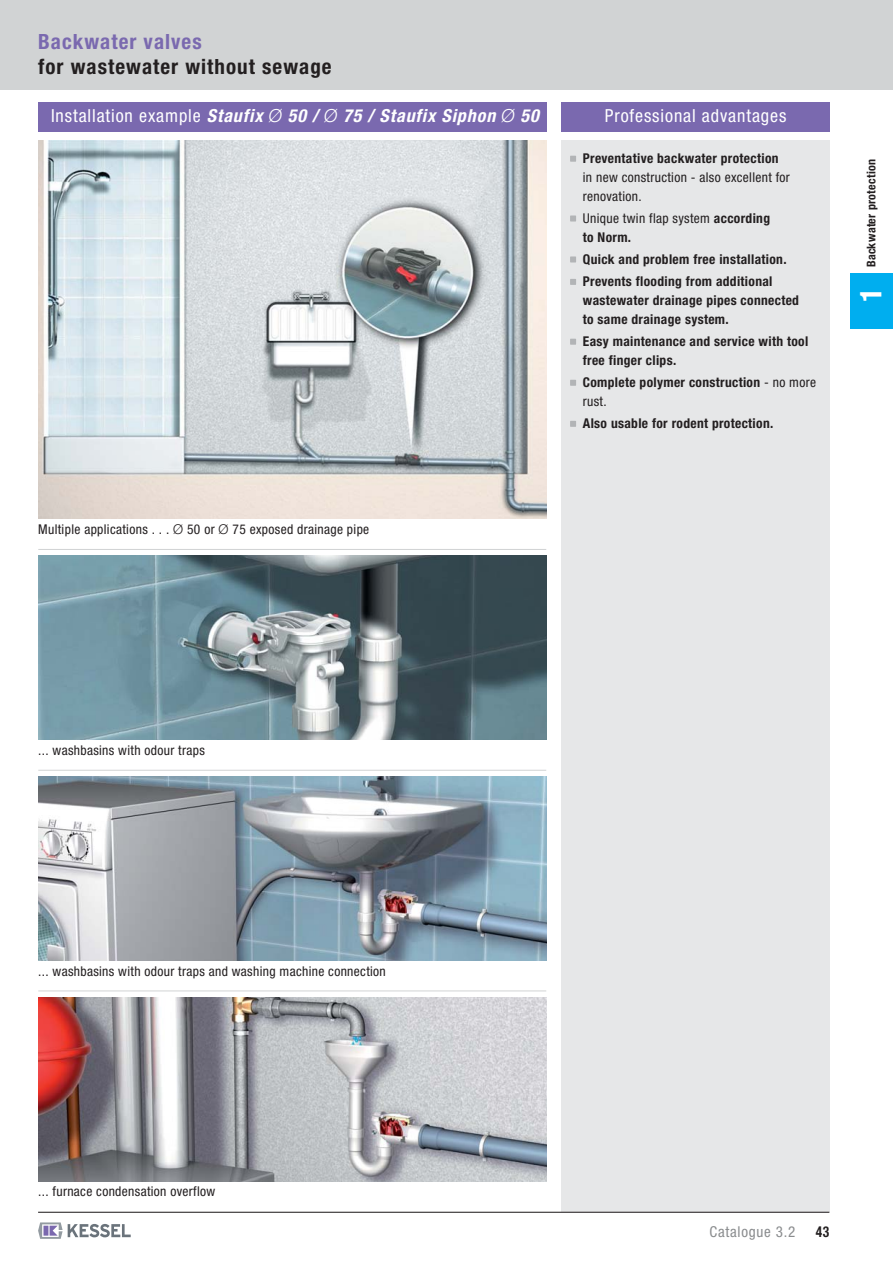
<style>
.page{position:relative;width:893px;height:1263px;background:#fff}
.page>*{position:absolute;margin:0;border:0;box-sizing:border-box;transform-origin:0 0}
.t1{font:700 condensed 30px "Helvetica Neue LT Std";color:#fff}
.t2{font:700 condensed 21px "Helvetica Neue LT Std";letter-spacing:.05em;color:#231f20}
.t3{font:700 condensed 21px "Helvetica Neue LT Std";letter-spacing:.05em;color:#7a69af}
.t4{font:italic 700 condensed 18px "Helvetica Neue LT Std";letter-spacing:.05em;color:#fff}
.t5{font:condensed 18px "Helvetica Neue LT Std";letter-spacing:.05em;color:#fff}
.t6{font:condensed 15px "Helvetica Neue LT Std";letter-spacing:.05em;color:#8a8c8e}
.t7{font:700 condensed 15px "Helvetica Neue LT Std";color:#231f20;scale:.9 1}
.t8{font:700 condensed 13.5px/18.8px "Helvetica Neue LT Std";letter-spacing:.025em;color:#231f20}
.t9{font:condensed 13.5px/18.8px "Helvetica Neue LT Std";letter-spacing:.025em;color:#231f20}
.t10{font:700 condensed 12px "Helvetica Neue LT Std";letter-spacing:.025em;color:#231f20}
.s1{font-weight:400;font-style:normal}
.s2{font-weight:300;font-stretch:normal}
.s3{font-weight:700}
.s4{font-weight:400}
</style>
<div class="page">
<div style="left:38px;top:102px;width:508px;height:30px;background:#7a69af"></div>
<div style="left:561px;top:102px;width:268px;height:30px;background:#7a69af"></div>
<img style="left:38px;top:141px;width:508px;height:378px">
<div style="left:561px;top:141px;width:268px;height:1071px;background:#e6e7e8"></div>
<hr style="left:38px;top:549px;width:508px;height:1px;background:#d1d3d4">
<hr style="left:38px;top:770px;width:508px;height:1px;background:#d1d3d4">
<hr style="left:38px;top:991px;width:508px;height:1px;background:#d1d3d4">
<hr style="left:38px;top:1212px;width:791px;height:1px;background:#231f20">
<svg style="left:38px;top:1222px;width:93px;height:17px"></svg>
<div style="left:850px;top:273px;width:42px;height:56px;background:#00aeef"></div>
<div style="left:0;top:0;width:892px;height:89px;background:#d1d3d4"></div>
<img style="left:38px;top:997px;width:508px;height:184px">
<img style="left:38px;top:777px;width:508px;height:184px">
<img style="left:38px;top:556px;width:508px;height:184px">
<svg style="left:570px;top:156px;width:6px;height:6px"></svg>
<svg style="left:570px;top:216px;width:6px;height:6px"></svg>
<div style="left:570px;top:256px;width:6px;height:7px;background:#b2b4b6"></div>
<svg style="left:570px;top:279px;width:6px;height:6px"></svg>
<svg style="left:570px;top:339px;width:6px;height:6px"></svg>
<svg style="left:570px;top:380px;width:6px;height:6px"></svg>
<svg style="left:570px;top:421px;width:6px;height:6px"></svg>
<h2 class="t3" style="left:38px;top:34px;width:165px">Backwater valves</h2>
<h2 class="t2" style="left:38px;top:59px;width:295px">for wastewater without sewage</h2>
<h3 class="t4" style="left:51px;top:109px;width:489px"><span class="s1">Installation example</span> Staufix <span class="s2">Ø</span> 50 / <span class="s2">Ø</span> 75 / Staufix Siphon <span class="s2">Ø</span> 50</h3>
<h3 class="t5" style="left:605px;top:109px;width:183px">Professional advantages</h3>
<p class="t9" style="left:38px;top:521px;width:332px">Multiple applications . . . <span class="s2">Ø</span> 50 or <span class="s2">Ø</span> 75 exposed drainage pipe</p>
<p class="t8" style="left:583px;top:151px;width:197px">Preventative backwater protection</p>
<p class="t9" style="left:583px;top:169px;width:209px">in new construction - also excellent for renovation.</p>
<p class="t9" style="left:583px;top:211px;width:189px">Unique twin flap system <span class="s3">according to Norm.</span></p>
<p class="t8" style="left:583px;top:250px;width:205px;line-height:22.4px">Quick and problem free installation.<br>Prevents flooding from additional</p>
<p class="t8" style="left:583px;top:293px;width:218px">wastewater drainage pipes connected to same drainage system.</p>
<p class="t8" style="left:583px;top:334px;width:227px">Easy maintenance and service with tool free finger clips.</p>
<p class="t8" style="left:583px;top:375px;width:235px">Complete polymer construction <span class="s4">- no more rust.</span></p>
<p class="t8" style="left:583px;top:416px;width:192px">Also usable for rodent protection.</p>
<p class="t10" style="left:866px;top:267px;width:110px;rotate:-90deg">Backwater protection</p>
<h1 class="t1" style="left:860px;top:302px;width:16px;rotate:-90deg">1</h1>
<p class="t9" style="left:38px;top:743px;width:168px">... washbasins with odour traps</p>
<p class="t9" style="left:38px;top:963px;width:349px">... washbasins with odour traps and washing machine connection</p>
<p class="t9" style="left:38px;top:1184px;width:178px">... furnace condensation overflow</p>
<p class="t6" style="left:709px;top:1227px;width:87px">Catalogue 3.2</p>
<p class="t7" style="left:815px;top:1227px;width:17px">43</p>
</div>
